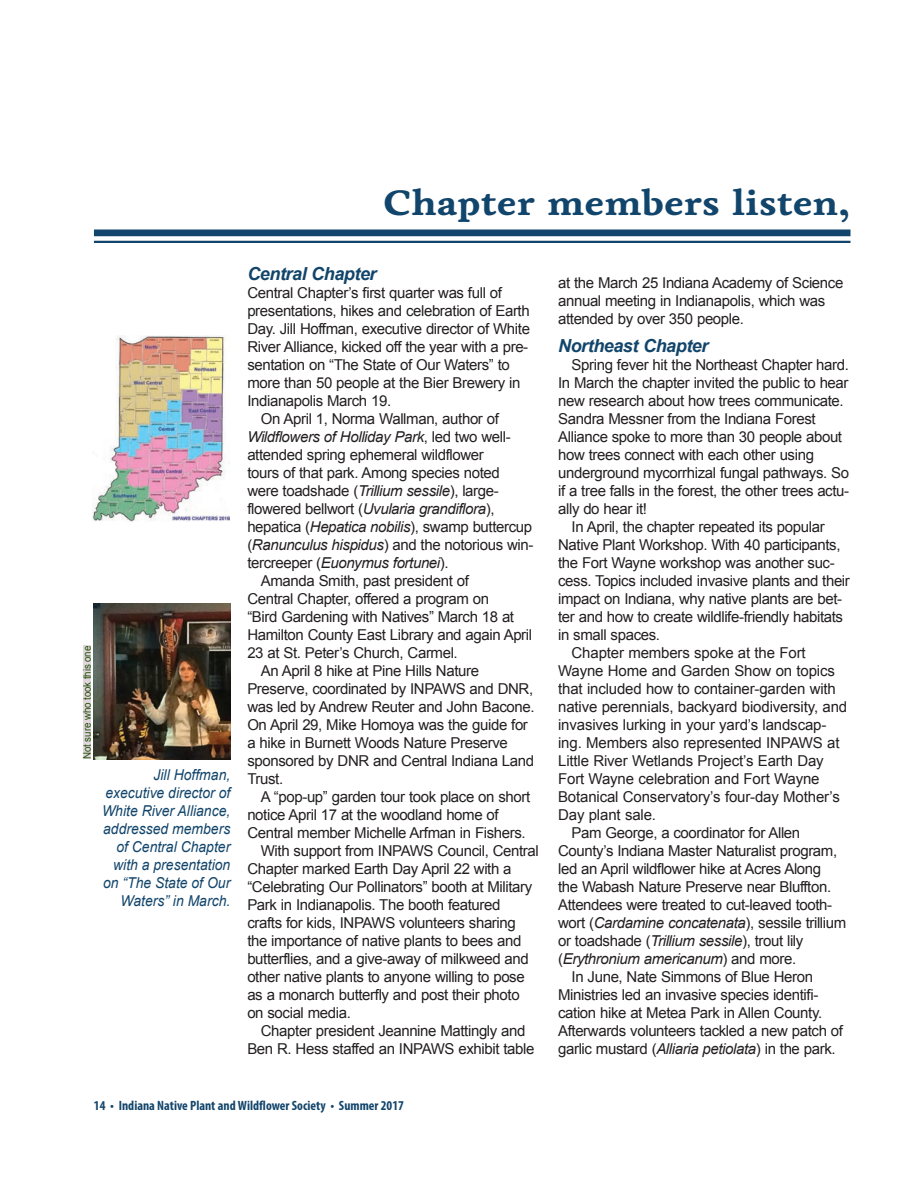
<style>
.page{position:relative;width:918px;height:1188px;background:#fff}
.page>*{position:absolute;margin:0;border:0;box-sizing:border-box;transform-origin:0 0}
._10_Story_Head_Blue{font:700 36px "Livory";color:#12456b;scale:1.08 1}
._20_5_Chapter_Header{font:italic 700 18px "Arial";letter-spacing:-.025em;color:#12456b}
._50_BodyBasic_BK{font:15px/18px "Arial";letter-spacing:-.025em;color:#231f20}
._40_Body1st_BK{font:15px/18px "Arial";letter-spacing:-.025em;color:#231f20}
._70_5_PhotoCaption_R{font:italic 15px/18px "Arial";color:#12456b;text-align:right;scale:.93 1}
.t1{font:700 condensed 13.5px "Myriad Pro";color:#12456b}
._71__Photo_credit{font:10.5px "Arial";letter-spacing:-.01em;color:#25540e;scale:.93 1}
.s1{font-style:italic}
</style>
<div class="page">
<img style="left:93px;top:336px;width:137px;height:186px">
<img style="left:93px;top:604px;width:137px;height:155px">
<div style="left:83px;top:646px;width:8px;height:113px;background:#e1d6db"></div>
<div style="left:94px;top:230px;width:756px;height:6px;background:#12456b"></div>
<hr style="left:94px;top:241px;width:756px;height:2px;background:#12456b">
<p class="_10_Story_Head_Blue" style="left:383px;top:181px;width:433px">Chapter members listen,</p>
<p class="_71__Photo_credit" style="left:80px;top:759px;width:123px;rotate:-90deg">Not sure who took this one</p>
<p class="_70_5_PhotoCaption_R" style="left:102px;top:766px;width:139px">Jill Hoffman, executive director of<br>White River Alliance, addressed members of Central Chapter with a presentation on “The State of Our<br>Waters” in March.</p>
<p class="_20_5_Chapter_Header" style="left:247px;top:262px;width:131px">Central Chapter</p>
<p class="_40_Body1st_BK" style="left:247px;top:284px;width:284px">Central Chapter’s first quarter was full of presentations, hikes and celebration of Earth Day. Jill Hoffman, executive director of White River Alliance, kicked off the year with a pre&shy;sentation on “The State of Our Waters” to more than 50 people at the Bier Brewery in Indianapolis March 19.</p>
<p class="_50_BodyBasic_BK" style="left:247px;top:410px;width:288px;text-indent:14px">On April 1, Norma Wallman, author of <span class="s1">Wildflowers of Holliday Park</span>, led two well&shy;attended spring ephemeral wildflower<br>tours of that park. Among species noted were toadshade (<span class="s1">Trillium sessile</span>), large&shy;flowered bellwort (<span class="s1">Uvularia grandiflora</span>), hepatica (<span class="s1">Hepatica nobilis</span>), swamp buttercup (<span class="s1">Ranunculus hispidus</span>) and the notorious win&shy;tercreeper (<span class="s1">Euonymus fortunei</span>).</p>
<p class="_50_BodyBasic_BK" style="left:247px;top:572px;width:286px;text-indent:14px">Amanda Smith, past president of<br>Central Chapter, offered a program on<br>“Bird Gardening with Natives” March 18 at Hamilton County East Library and again April 23 at St. Peter’s Church, Carmel.</p>
<p class="_50_BodyBasic_BK" style="left:247px;top:662px;width:289px;text-indent:14px">An April 8 hike at Pine Hills Nature Preserve, coordinated by INPAWS and DNR, was led by Andrew Reuter and John Bacone.<br>On April 29, Mike Homoya was the guide for a hike in Burnett Woods Nature Preserve sponsored by DNR and Central Indiana Land Trust.</p>
<p class="_50_BodyBasic_BK" style="left:247px;top:788px;width:284px;text-indent:14px">A “pop-up” garden tour took place on short notice April 17 at the woodland home of<br>Central member Michelle Arfman in Fishers.</p>
<p class="_50_BodyBasic_BK" style="left:247px;top:842px;width:293px;text-indent:14px">With support from INPAWS Council, Central Chapter marked Earth Day April 22 with a “Celebrating Our Pollinators” booth at Military Park in Indianapolis. The booth featured crafts for kids, INPAWS volunteers sharing the importance of native plants to bees and butterflies, and a give-away of milkweed and other native plants to anyone willing to pose as a monarch butterfly and post their photo on social media.</p>
<p class="_50_BodyBasic_BK" style="left:247px;top:1022px;width:289px;text-align:center">Chapter president Jeannine Mattingly and<br>Ben R. Hess staffed an INPAWS exhibit table</p>
<p class="_50_BodyBasic_BK" style="left:558px;top:274px;width:287px">at the March 25 Indiana Academy of Science annual meeting in Indianapolis, which was attended by over 350 people.</p>
<p class="_20_5_Chapter_Header" style="left:558px;top:334px;width:152px">Northeast Chapter</p>
<p class="_50_BodyBasic_BK" style="left:558px;top:356px;width:293px;text-indent:14px">Spring fever hit the Northeast Chapter hard.<br>In March the chapter invited the public to hear new research about how trees communicate.<br>Sandra Messner from the Indiana Forest Alliance spoke to more than 30 people about how trees connect with each other using underground mycorrhizal fungal pathways. So if a tree falls in the forest, the other trees actu&shy;ally do hear it!</p>
<p class="_50_BodyBasic_BK" style="left:558px;top:518px;width:293px;text-indent:14px">In April, the chapter repeated its popular Native Plant Workshop. With 40 participants, the Fort Wayne workshop was another suc&shy;cess. Topics included invasive plants and their impact on Indiana, why native plants are bet&shy;ter and how to create wildlife-friendly habitats in small spaces.</p>
<p class="_50_BodyBasic_BK" style="left:558px;top:644px;width:291px;text-indent:14px">Chapter members spoke at the Fort Wayne Home and Garden Show on topics that included how to container-garden with native perennials, backyard biodiversity, and invasives lurking in your yard’s landscap&shy;ing. Members also represented INPAWS at Little River Wetlands Project’s Earth Day Fort Wayne celebration and Fort Wayne Botanical Conservatory’s four-day Mother’s Day plant sale.</p>
<p class="_50_BodyBasic_BK" style="left:558px;top:824px;width:290px;text-indent:14px">Pam George, a coordinator for Allen County’s Indiana Master Naturalist program, led an April wildflower hike at Acres Along<br>the Wabash Nature Preserve near Bluffton.<br>Attendees were treated to cut-leaved tooth&shy;wort (<span class="s1">Cardamine concatenata</span>), sessile trillium or toadshade (<span class="s1">Trillium sessile</span>), trout lily (<span class="s1">Erythronium americanum</span>) and more.</p>
<p class="_50_BodyBasic_BK" style="left:558px;top:968px;width:286px;text-indent:14px">In June, Nate Simmons of Blue Heron Ministries led an invasive species identifi&shy;cation hike at Metea Park in Allen County.<br>Afterwards volunteers tackled a new patch of garlic mustard (<span class="s1">Alliaria petiolata</span>) in the park.</p>
<p class="t1" style="left:94px;top:1097px;width:311px">14 • Indiana Native Plant and Wildflower Society • Summer 2017</p>
</div>
